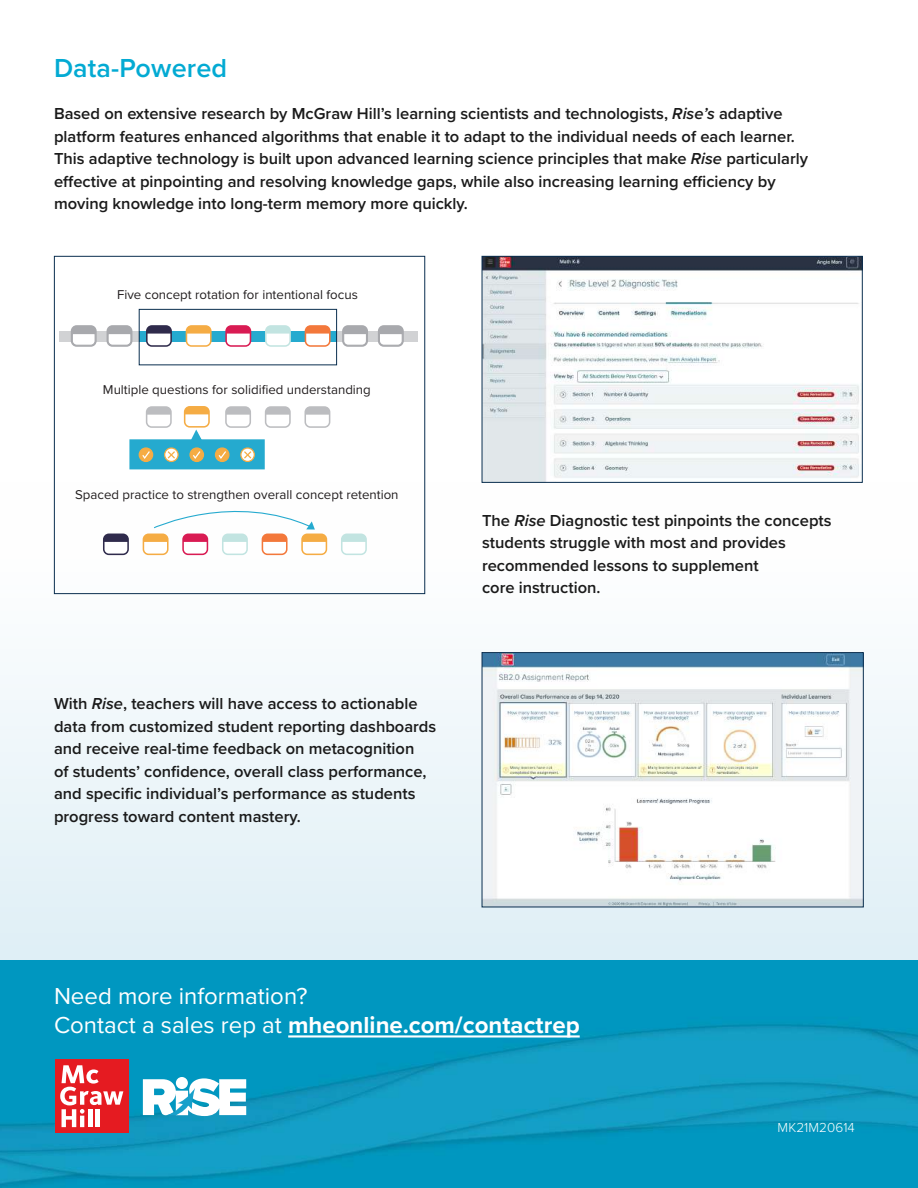
<style>
.page{position:relative;width:918px;height:1188px;background:#fff}
.page>*{position:absolute;margin:0;border:0;box-sizing:border-box;transform-origin:0 0}
.t1{font:600 27px "Proxima Nova";letter-spacing:.005em;color:#03aad3}
.t2{font:24px/28.8px "Proxima Nova";color:#fff}
.t3{font:600 16.5px/22.5px "Proxima Nova";color:#1a1a1a}
.t4{font:300 13.5px "Proxima Nova";letter-spacing:.005em;color:#fff}
.t5{font:13.2px "Proxima Nova";color:#231f20}
.s1{font-style:italic}
.s2{font-weight:700}
</style>
<div class="page">
<div style="left:0;top:483px;width:918px;height:486px;background:linear-gradient(to bottom,#fff,#deeef5)"></div>
<img style="left:0;top:960px;width:918px;height:228px">
<hr style="left:288px;top:1035px;width:292px;height:3px;background:#fff">
<div style="left:59px;top:331px;width:359px;height:11px;background:#d1d2d4"></div>
<div style="left:139px;top:331px;width:198px;height:11px;background:#25aacf"></div>
<div style="left:139px;top:309px;width:198px;height:56px;border:1px solid #0a2f4f"></div>
<div style="left:131px;top:441px;width:133px;height:27px;background:#25aacf"></div>
<div style="left:129px;top:439px;width:136px;height:30px;border:3px solid #25aacf"></div>
<svg style="left:165px;top:448px;width:13px;height:13px"></svg>
<div style="left:164px;top:447px;width:15px;height:15px;border:1px solid #f5ac44;border-radius:50%"></div>
<svg style="left:241px;top:448px;width:13px;height:13px"></svg>
<div style="left:240px;top:447px;width:15px;height:15px;border:1px solid #f5ac44;border-radius:50%"></div>
<div style="left:190px;top:448px;width:13px;height:13px;background:#f5ac44;border-radius:50%"></div>
<div style="left:189px;top:447px;width:15px;height:15px;border:1px solid #f5ac44;border-radius:50%"></div>
<div style="left:215px;top:448px;width:14px;height:13px;background:#f5ac44;border-radius:50%"></div>
<div style="left:215px;top:447px;width:15px;height:15px;border:1px solid #f5ac44;border-radius:50%"></div>
<div style="left:139px;top:448px;width:14px;height:13px;background:#f5ac44;border-radius:50%"></div>
<div style="left:139px;top:447px;width:14px;height:15px;border:1px solid #f5ac44;border-radius:50%"></div>
<svg style="left:144px;top:535px;width:23px;height:19px"></svg>
<div style="left:143px;top:534px;width:26px;height:21px;border:3px solid #f5ac44;border-radius:4px"></div>
<svg style="left:144px;top:542px;width:23px;height:12px"></svg>
<div style="left:185px;top:408px;width:23px;height:18px;background:#f5ac44;border-radius:4px"></div>
<div style="left:184px;top:406px;width:26px;height:22px;border:3px solid #f5ac44;border-radius:4px"></div>
<svg style="left:185px;top:414px;width:23px;height:28px"></svg>
<svg style="left:303px;top:535px;width:23px;height:19px"></svg>
<div style="left:301px;top:534px;width:26px;height:21px;border:3px solid #f5ac44;border-radius:4px"></div>
<svg style="left:303px;top:542px;width:23px;height:12px"></svg>
<svg style="left:184px;top:535px;width:23px;height:19px"></svg>
<div style="left:182px;top:534px;width:26px;height:21px;border:3px solid #d91b53;border-radius:4px"></div>
<svg style="left:184px;top:542px;width:23px;height:12px"></svg>
<svg style="left:105px;top:535px;width:22px;height:19px"></svg>
<div style="left:103px;top:534px;width:26px;height:21px;border:3px solid #2f2b4c;border-radius:4px"></div>
<svg style="left:105px;top:542px;width:22px;height:12px"></svg>
<div style="left:224px;top:535px;width:22px;height:19px;background:#c2e4e1;border-radius:4px"></div>
<div style="left:222px;top:534px;width:26px;height:21px;border:3px solid #c2e4e1;border-radius:4px"></div>
<svg style="left:224px;top:542px;width:22px;height:12px"></svg>
<div style="left:343px;top:535px;width:22px;height:19px;background:#c2e4e1;border-radius:4px"></div>
<div style="left:341px;top:534px;width:26px;height:21px;border:3px solid #c2e4e1;border-radius:4px"></div>
<svg style="left:343px;top:542px;width:22px;height:12px"></svg>
<svg style="left:263px;top:535px;width:23px;height:19px"></svg>
<div style="left:262px;top:534px;width:26px;height:21px;border:3px solid #f3783b;border-radius:4px"></div>
<svg style="left:263px;top:542px;width:23px;height:12px"></svg>
<svg style="left:187px;top:327px;width:23px;height:18px"></svg>
<div style="left:186px;top:325px;width:26px;height:22px;border:3px solid #f5ac44;border-radius:4px"></div>
<svg style="left:187px;top:334px;width:23px;height:11px"></svg>
<svg style="left:227px;top:327px;width:23px;height:18px"></svg>
<div style="left:225px;top:325px;width:26px;height:22px;border:3px solid #d91b53;border-radius:4px"></div>
<svg style="left:227px;top:334px;width:23px;height:11px"></svg>
<svg style="left:148px;top:327px;width:22px;height:18px"></svg>
<div style="left:146px;top:325px;width:26px;height:22px;border:3px solid #2f2b4c;border-radius:4px"></div>
<svg style="left:148px;top:334px;width:22px;height:11px"></svg>
<div style="left:108px;top:327px;width:23px;height:18px;background:#a8a9ad;border-radius:4px"></div>
<div style="left:107px;top:325px;width:25px;height:22px;border:3px solid #a8a9ad;border-radius:4px"></div>
<svg style="left:107px;top:332px;width:25px;height:14px"></svg>
<div style="left:72px;top:327px;width:23px;height:18px;background:#a8a9ad;border-radius:4px"></div>
<div style="left:71px;top:325px;width:26px;height:22px;border:3px solid #a8a9ad;border-radius:4px"></div>
<svg style="left:71px;top:332px;width:25px;height:14px"></svg>
<div style="left:379px;top:327px;width:23px;height:18px;background:#a8a9ad;border-radius:4px"></div>
<div style="left:378px;top:325px;width:26px;height:22px;border:3px solid #a8a9ad;border-radius:4px"></div>
<svg style="left:378px;top:332px;width:25px;height:14px"></svg>
<div style="left:344px;top:327px;width:22px;height:18px;background:#a8a9ad;border-radius:4px"></div>
<div style="left:342px;top:325px;width:26px;height:22px;border:3px solid #a8a9ad;border-radius:4px"></div>
<svg style="left:343px;top:332px;width:25px;height:14px"></svg>
<svg style="left:267px;top:327px;width:22px;height:18px"></svg>
<div style="left:265px;top:325px;width:26px;height:22px;border:3px solid #c2e4e1;border-radius:4px"></div>
<svg style="left:267px;top:334px;width:22px;height:11px"></svg>
<svg style="left:306px;top:327px;width:23px;height:18px"></svg>
<div style="left:305px;top:325px;width:26px;height:22px;border:3px solid #f3783b;border-radius:4px"></div>
<svg style="left:306px;top:334px;width:23px;height:11px"></svg>
<svg style="left:227px;top:408px;width:23px;height:18px"></svg>
<div style="left:225px;top:406px;width:26px;height:22px;border:3px solid #bcbdc0;border-radius:4px"></div>
<svg style="left:227px;top:415px;width:23px;height:11px"></svg>
<svg style="left:147px;top:408px;width:23px;height:18px"></svg>
<div style="left:146px;top:406px;width:26px;height:22px;border:3px solid #bcbdc0;border-radius:4px"></div>
<svg style="left:147px;top:415px;width:23px;height:11px"></svg>
<svg style="left:266px;top:408px;width:23px;height:18px"></svg>
<div style="left:265px;top:406px;width:26px;height:22px;border:3px solid #bcbdc0;border-radius:4px"></div>
<svg style="left:266px;top:415px;width:23px;height:11px"></svg>
<svg style="left:306px;top:408px;width:23px;height:18px"></svg>
<div style="left:305px;top:406px;width:25px;height:22px;border:3px solid #bcbdc0;border-radius:4px"></div>
<svg style="left:306px;top:415px;width:23px;height:11px"></svg>
<svg style="left:153px;top:491px;width:162px;height:39px"></svg>
<svg style="left:141px;top:450px;width:10px;height:10px"></svg>
<svg style="left:192px;top:450px;width:10px;height:10px"></svg>
<svg style="left:217px;top:450px;width:10px;height:10px"></svg>
<svg style="left:166px;top:450px;width:10px;height:10px"></svg>
<svg style="left:243px;top:450px;width:10px;height:10px"></svg>
<div style="left:54px;top:256px;width:371px;height:338px;border:1px solid #0a2e4f"></div>
<img style="left:484px;top:654px;width:378px;height:251px">
<div style="left:482px;top:652px;width:382px;height:255px;border:1px solid #0a2e4f"></div>
<img style="left:484px;top:258px;width:377px;height:223px">
<div style="left:482px;top:256px;width:381px;height:227px;border:1px solid #0a2e4f"></div>
<svg style="left:143px;top:1078px;width:103px;height:38px"></svg>
<div style="left:176px;top:1077px;width:12px;height:12px;background:#fff;border-radius:50%"></div>
<div style="left:55px;top:1059px;width:74px;height:74px;background:#e51b21"></div>
<svg style="left:60px;top:1065px;width:63px;height:62px"></svg>
<h1 class="t1" style="left:54px;top:47px;width:175px">Data-Powered</h1>
<p class="t3" style="left:54px;top:102px;width:756px">Based on extensive research by McGraw Hill’s learning scientists and technologists, <span class="s1">Rise’s</span> adaptive platform features enhanced algorithms that enable it to adapt to the individual needs of each learner.<br>This adaptive technology is built upon advanced learning science principles that make <span class="s1">Rise</span> particularly effective at pinpointing and resolving knowledge gaps, while also increasing learning efficiency by moving knowledge into long-term memory more quickly.</p>
<p class="t5" style="left:117px;top:285px;width:242px">Five concept rotation for intentional focus</p>
<p class="t5" style="left:103px;top:380px;width:269px">Multiple questions for solidified understanding</p>
<p class="t5" style="left:75px;top:485px;width:325px">Spaced practice to strengthen overall concept retention</p>
<p class="t3" style="left:54px;top:692px;width:384px">With <span class="s1">Rise</span>, teachers will have access to actionable data from customized student reporting dashboards and receive real-time feedback on metacognition<br>of students’ confidence, overall class performance, and specific individual’s performance as students progress toward content mastery.</p>
<p class="t3" style="left:482px;top:508px;width:351px">The <span class="s1">Rise</span> Diagnostic test pinpoints the concepts students struggle with most and provides recommended lessons to supplement<br>core instruction.</p>
<h2 class="t2" style="left:54px;top:981px;width:527px">Need more information?<br>Contact a sales rep at <span class="s2">mheonline.com/contactrep</span></h2>
<p class="t4" style="left:778px;top:1117px;width:79px">MK21M20614</p>
</div>
